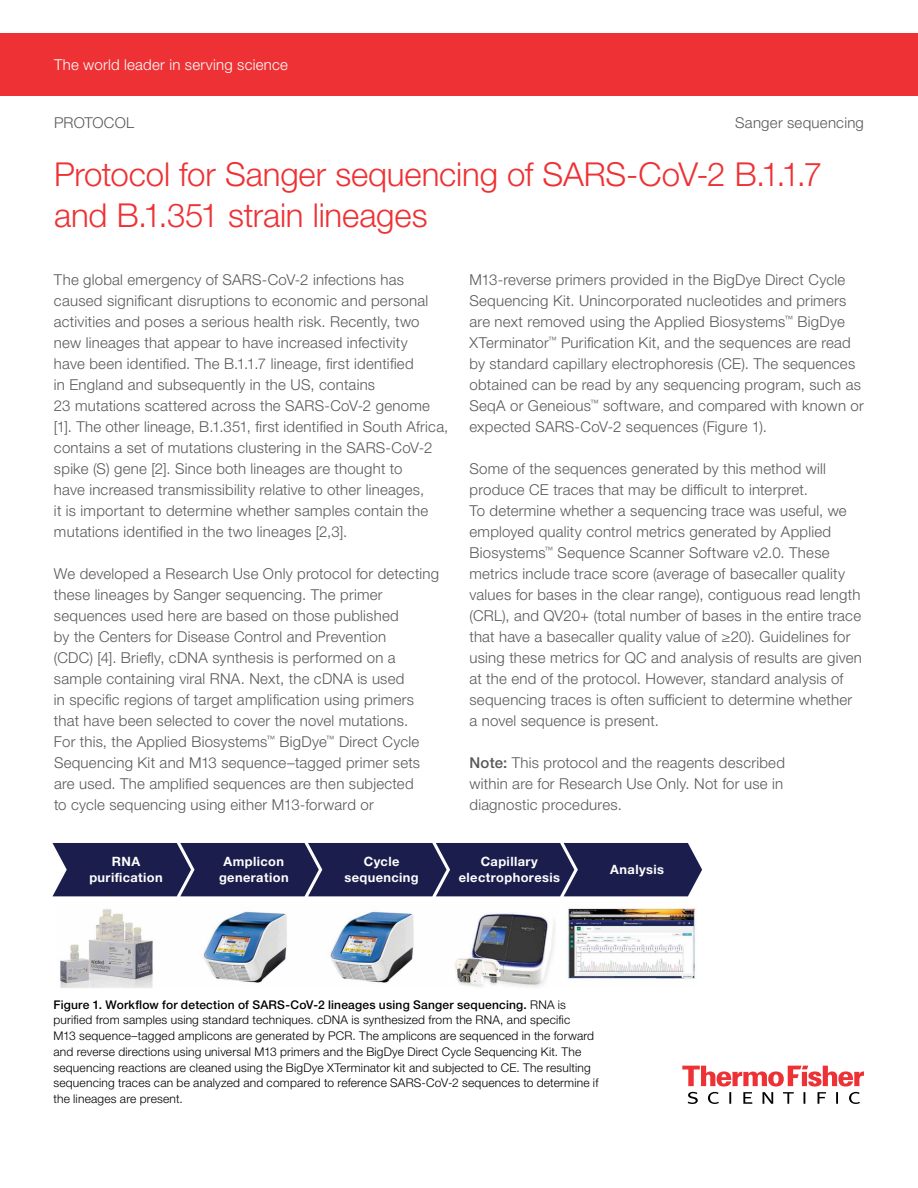
<style>
.page{position:relative;width:918px;height:1188px;background:#fff}
.page>*{position:absolute;margin:0;border:0;box-sizing:border-box;transform-origin:0 0}
.t1{font:300 33px/40.5px "Helvetica Neue LTW1 G";letter-spacing:-.005em;color:#ee3134}
.t2{font:300 15px/21px "Helvetica Neue LTW1 G";letter-spacing:.015em;color:#58595b}
.t3{font:300 15px "Helvetica Neue LTW1 G";letter-spacing:.015em;color:#fff}
.t4{font:700 12.9px/15.5px "Helvetica Neue LTW1 G";letter-spacing:.03em;color:#fff;text-align:center}
.t5{font:300 12px/15.8px "Helvetica Neue LTW1 G";letter-spacing:.015em;color:#000}
.s1{font-weight:500}
</style>
<div class="page">
<svg style="left:682px;top:1066px;width:182px;height:38px"></svg>
<img style="left:60px;top:907px;width:636px;height:81px">
<div style="left:52px;top:843px;width:650px;height:53px;background:#1b1e4d"></div>
<div style="left:0;top:33px;width:918px;height:63px;background:#ee3134"></div>
<p class="t3" style="left:54px;top:56px;width:236px">The world leader in serving science</p>
<p class="t2" style="left:54px;top:112px;width:82px">PROTOCOL</p>
<p class="t2" style="left:735px;top:112px;width:130px">Sanger sequencing</p>
<h1 class="t1" style="left:54px;top:154px;width:770px">Protocol for Sanger sequencing of SARS-CoV-2 B.1.1.7 and B.1.351 strain lineages</h1>
<p class="t2" style="left:54px;top:269px;width:396px">The global emergency of SARS-CoV-2 infections has caused significant disruptions to economic and personal activities and poses a serious health risk. Recently, two new lineages that appear to have increased infectivity<br>have been identified. The B.1.1.7 lineage, first identified<br>in England and subsequently in the US, contains<br>23 mutations scattered across the SARS-CoV-2 genome [1]. The other lineage, B.1.351, first identified in South Africa, contains a set of mutations clustering in the SARS-CoV-2 spike (S) gene [2]. Since both lineages are thought to<br>have increased transmissibility relative to other lineages,<br>it is important to determine whether samples contain the mutations identified in the two lineages [2,3].</p>
<p class="t2" style="left:54px;top:563px;width:387px">We developed a Research Use Only protocol for detecting these lineages by Sanger sequencing. The primer sequences used here are based on those published<br>by the Centers for Disease Control and Prevention<br>(CDC) [4]. Briefly, cDNA synthesis is performed on a sample containing viral RNA. Next, the cDNA is used<br>in specific regions of target amplification using primers that have been selected to cover the novel mutations.<br>For this, the Applied Biosystems<sup>™</sup> BigDye<sup>™</sup> Direct Cycle Sequencing Kit and M13 sequence–tagged primer sets are used. The amplified sequences are then subjected<br>to cycle sequencing using either M13-forward or</p>
<p class="t2" style="left:470px;top:269px;width:396px">M13-reverse primers provided in the BigDye Direct Cycle Sequencing Kit. Unincorporated nucleotides and primers are next removed using the Applied Biosystems<sup>™</sup> BigDye XTerminator<sup>™</sup> Purification Kit, and the sequences are read by standard capillary electrophoresis (CE). The sequences obtained can be read by any sequencing program, such as SeqA or Geneious<sup>™</sup> software, and compared with known or expected SARS-CoV-2 sequences (Figure 1).</p>
<p class="t2" style="left:469px;top:458px;width:394px">Some of the sequences generated by this method will produce CE traces that may be difficult to interpret.<br>To determine whether a sequencing trace was useful, we employed quality control metrics generated by Applied Biosystems<sup>™</sup> Sequence Scanner Software v2.0. These metrics include trace score (average of basecaller quality values for bases in the clear range), contiguous read length (CRL), and QV20+ (total number of bases in the entire trace that have a basecaller quality value of ≥20). Guidelines for using these metrics for QC and analysis of results are given at the end of the protocol. However, standard analysis of sequencing traces is often sufficient to determine whether a novel sequence is present.</p>
<p class="t2" style="left:469px;top:752px;width:317px"><span class="s1">Note:</span> This protocol and the reagents described within are for Research Use Only. Not for use in diagnostic procedures.</p>
<p class="t4" style="left:89px;top:854px;width:75px">RNA purification</p>
<p class="t4" style="left:219px;top:854px;width:71px">Amplicon generation</p>
<p class="t4" style="left:344px;top:854px;width:76px">Cycle sequencing</p>
<p class="t4" style="left:459px;top:854px;width:103px">Capillary electrophoresis</p>
<p class="t4" style="left:610px;top:861px;width:55px">Analysis</p>
<p class="t5" style="left:54px;top:997px;width:546px"><span class="s1">Figure 1. Workflow for detection of SARS-CoV-2 lineages using Sanger sequencing.</span> RNA is purified from samples using standard techniques. cDNA is synthesized from the RNA, and specific<br>M13 sequence–tagged amplicons are generated by PCR. The amplicons are sequenced in the forward and reverse directions using universal M13 primers and the BigDye Direct Cycle Sequencing Kit. The sequencing reactions are cleaned using the BigDye XTerminator kit and subjected to CE. The resulting sequencing traces can be analyzed and compared to reference SARS-CoV-2 sequences to determine if the lineages are present.</p>
</div>
